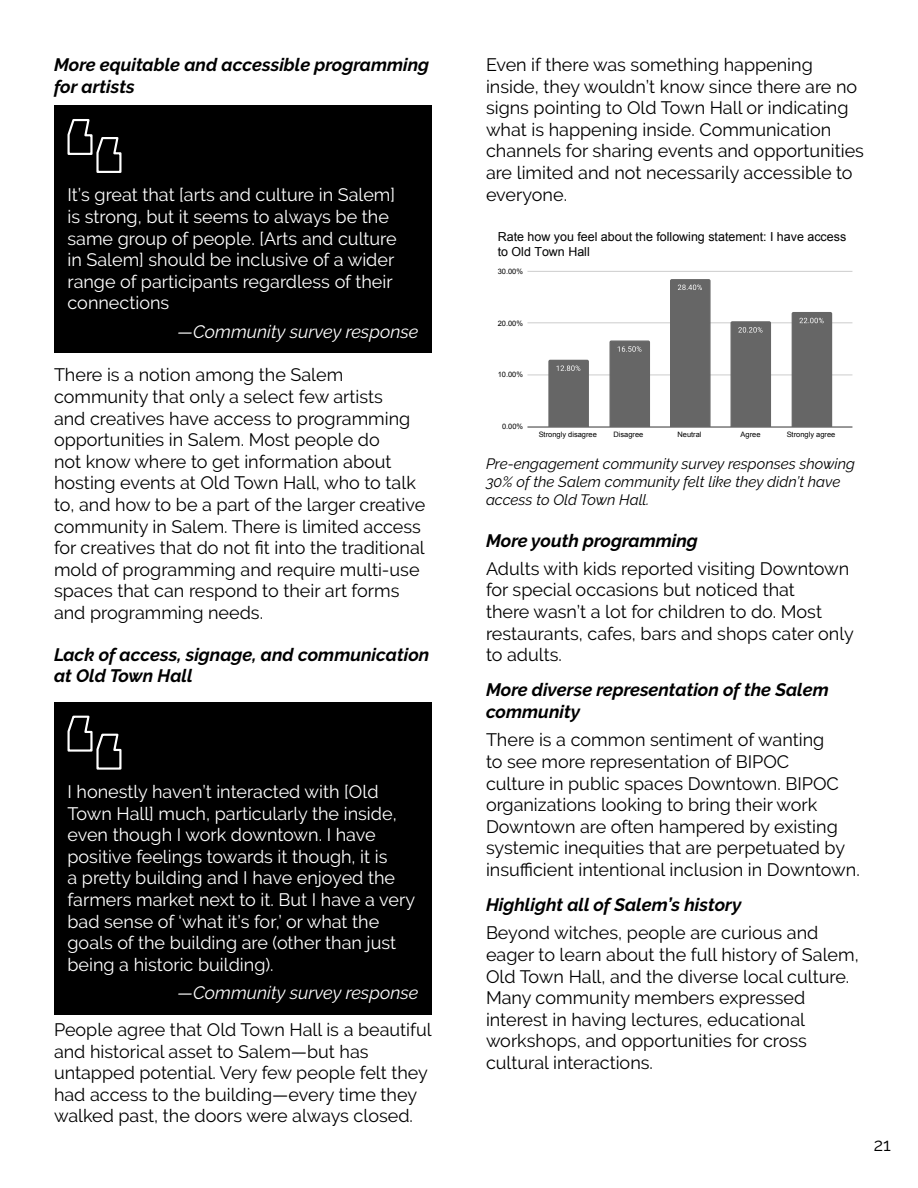
<style>
.page{position:relative;width:918px;height:1188px;background:#fff}
.page>*{position:absolute;margin:0;border:0;box-sizing:border-box;transform-origin:0 0}
.t1{font:18px/21.6px "Raleway";color:#000}
.t2{font:18px/21.6px "Raleway";color:#fff}
.t3{font:italic 700 18px/21.6px "Raleway";color:#000}
.t4{font:italic 18px "Raleway";color:#fff}
.t5{font:italic 15px/18px "Raleway";color:#000}
.t6{font:12.45px/14.9px "Arial";color:#000}
.t7{font:7.5px "Arial";color:#000}
</style>
<div class="page">
<div style="left:54px;top:105px;width:378px;height:248px;background:#000"></div>
<svg style="left:67px;top:119px;width:55px;height:54px"></svg>
<div style="left:54px;top:702px;width:378px;height:312px;background:#000"></div>
<svg style="left:67px;top:715px;width:55px;height:55px"></svg>
<hr style="left:527px;top:427px;width:325px;height:1px;background:#333">
<hr style="left:527px;top:375px;width:325px;height:1px;background:#ccc">
<hr style="left:527px;top:323px;width:325px;height:1px;background:#ccc">
<hr style="left:527px;top:271px;width:325px;height:1px;background:#ccc">
<svg style="left:548px;top:359px;width:42px;height:68px"></svg>
<svg style="left:609px;top:340px;width:42px;height:87px"></svg>
<svg style="left:669px;top:279px;width:42px;height:148px"></svg>
<svg style="left:730px;top:321px;width:42px;height:106px"></svg>
<svg style="left:791px;top:312px;width:42px;height:115px"></svg>
<p class="t3" style="left:54px;top:54px;width:377px">More equitable and accessible programming for artists</p>
<p class="t2" style="left:68px;top:184px;width:331px">It’s great that [arts and culture in Salem] is strong, but it seems to always be the same group of people. [Arts and culture in Salem] should be inclusive of a wider range of participants regardless of their connections</p>
<p class="t4" style="left:178px;top:321px;width:242px">—Community survey response</p>
<p class="t1" style="left:54px;top:364px;width:373px">There is a notion among the Salem community that only a select few artists<br>and creatives have access to programming opportunities in Salem. Most people do<br>not know where to get information about hosting events at Old Town Hall, who to talk to, and how to be a part of the larger creative community in Salem. There is limited access for creatives that do not fit into the traditional mold of programming and require multi-use spaces that can respond to their art forms and programming needs.</p>
<p class="t3" style="left:54px;top:644px;width:377px">Lack of access, signage, and communication at Old Town Hall</p>
<p class="t2" style="left:68px;top:781px;width:349px">I honestly haven’t interacted with [Old Town Hall] much, particularly the inside, even though I work downtown. I have positive feelings towards it though, it is<br>a pretty building and I have enjoyed the farmers market next to it. But I have a very bad sense of ‘what it’s for,’ or what the goals of the building are (other than just being a historic building).</p>
<p class="t4" style="left:178px;top:982px;width:242px">—Community survey response</p>
<p class="t1" style="left:54px;top:1019px;width:379px">People agree that Old Town Hall is a beautiful and historical asset to Salem—but has untapped potential. Very few people felt they had access to the building—every time they walked past, the doors were always closed.</p>
<p class="t1" style="left:486px;top:54px;width:380px">Even if there was something happening inside, they wouldn’t know since there are no signs pointing to Old Town Hall or indicating what is happening inside. Communication channels for sharing events and opportunities are limited and not necessarily accessible to everyone.</p>
<p class="t6" style="left:498px;top:229px;width:350px">Rate how you feel about the following statement: I have access to Old Town Hall</p>
<p class="t7" style="left:498px;top:266px;width:27px">30.00%</p>
<p class="t7" style="left:498px;top:318px;width:27px">20.00%</p>
<p class="t7" style="left:498px;top:370px;width:27px">10.00%</p>
<p class="t7" style="left:502px;top:422px;width:23px">0.00%</p>
<p class="t7" style="left:539px;top:430px;width:60px">Strongly disagree</p>
<p class="t7" style="left:613px;top:430px;width:31px">Disagree</p>
<p class="t7" style="left:677px;top:430px;width:26px">Neutral</p>
<p class="t7" style="left:741px;top:430px;width:21px">Agree</p>
<p class="t7" style="left:787px;top:430px;width:50px">Strongly agree</p>
<p class="t5" style="left:486px;top:454px;width:371px">Pre-engagement community survey responses showing<br>30% of the Salem community felt like they didn’t have access to Old Town Hall.</p>
<p class="t3" style="left:486px;top:529px;width:213px">More youth programming</p>
<p class="t1" style="left:486px;top:558px;width:369px">Adults with kids reported visiting Downtown for special occasions but noticed that<br>there wasn’t a lot for children to do. Most restaurants, cafes, bars and shops cater only to adults.</p>
<p class="t3" style="left:486px;top:679px;width:344px">More diverse representation of the Salem community</p>
<p class="t1" style="left:486px;top:729px;width:375px">There is a common sentiment of wanting<br>to see more representation of BIPOC<br>culture in public spaces Downtown. BIPOC organizations looking to bring their work Downtown are often hampered by existing systemic inequities that are perpetuated by insufficient intentional inclusion in Downtown.</p>
<p class="t3" style="left:486px;top:894px;width:257px">Highlight all of Salem’s history</p>
<p class="t1" style="left:486px;top:922px;width:374px">Beyond witches, people are curious and eager to learn about the full history of Salem, Old Town Hall, and the diverse local culture.<br>Many community members expressed interest in having lectures, educational workshops, and opportunities for cross cultural interactions.</p>
<p class="t1" style="left:874px;top:1134px;width:19px">21</p>
</div>
